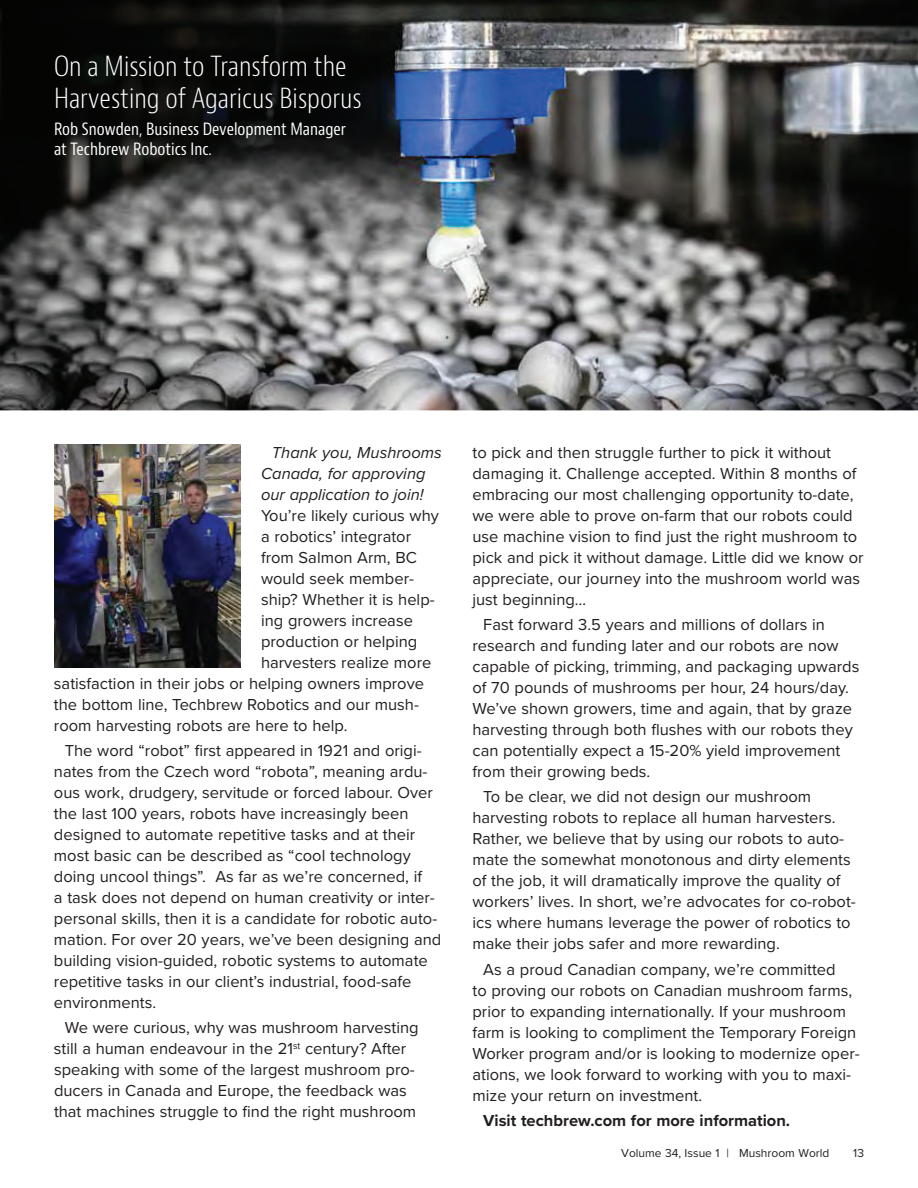
<style>
.page{position:relative;width:918px;height:1188px;background:#fff}
.page>*{position:absolute;margin:0;border:0;box-sizing:border-box;transform-origin:0 0}
.t1{font:300 condensed 27px/32.4px "Bernino Sans";color:#fff}
.t2{font:16.5px/21px "Proxima Nova";color:#231f20}
.t3{font:condensed 16.5px/19.8px "Bernino Sans";color:#fff}
.t4{font:italic 16.5px/21px "Proxima Nova";color:#231f20}
.t5{font:700 16.5px "Proxima Nova";color:#231f20}
.t6{font:12px "Proxima Nova";color:#231f20}
</style>
<div class="page">
<img style="left:0;top:0;width:918px;height:410px">
<img style="left:54px;top:445px;width:187px;height:222px">
<img style="left:2px;top:0;width:395px;height:179px">
<h1 class="t1" style="left:54px;top:50px;width:309px">On a Mission to Transform the<br>Harvesting of Agaricus Bisporus</h1>
<p class="t3" style="left:54px;top:120px;width:294px">Rob Snowden, Business Development Manager at Techbrew Robotics Inc.</p>
<p class="t4" style="left:261px;top:443px;width:182px;text-indent:11px">Thank you, Mushrooms<br>Canada, for approving our application to join!</p>
<p class="t2" style="left:261px;top:506px;width:179px">You’re likely curious why</p>
<p class="t2" style="left:261px;top:527px;width:152px">a robotics’ integrator</p>
<p class="t2" style="left:261px;top:548px;width:157px">from Salmon Arm, BC</p>
<p class="t2" style="left:261px;top:569px;width:155px">would seek member-</p>
<p class="t2" style="left:261px;top:590px;width:175px">ship? Whether it is help-</p>
<p class="t2" style="left:261px;top:611px;width:153px">ing growers increase</p>
<p class="t2" style="left:261px;top:632px;width:158px">production or helping</p>
<p class="t2" style="left:261px;top:653px;width:172px">harvesters realize more</p>
<p class="t2" style="left:54px;top:674px;width:372px">satisfaction in their jobs or helping owners improve</p>
<p class="t2" style="left:54px;top:695px;width:367px">the bottom line, Techbrew Robotics and our mush-</p>
<p class="t2" style="left:54px;top:716px;width:295px">room harvesting robots are here to help.</p>
<p class="t2" style="left:54px;top:741px;width:389px;text-indent:11px">The word “robot” first appeared in 1921 and origi&shy;nates from the Czech word “robota”, meaning ardu&shy;ous work, drudgery, servitude or forced labour. Over the last 100 years, robots have increasingly been designed to automate repetitive tasks and at their most basic can be described as “cool technology doing uncool things”. As far as we’re concerned, if<br>a task does not depend on human creativity or inter&shy;personal skills, then it is a candidate for robotic auto&shy;mation. For over 20 years, we’ve been designing and building vision-guided, robotic systems to automate repetitive tasks in our client’s industrial, food-safe environments.</p>
<p class="t2" style="left:54px;top:1018px;width:366px;text-indent:11px">We were curious, why was mushroom harvesting still a human endeavour in the 21<sup>st</sup> century? After speaking with some of the largest mushroom pro&shy;ducers in Canada and Europe, the feedback was that machines struggle to find the right mushroom</p>
<p class="t2" style="left:473px;top:443px;width:393px">to pick and then struggle further to pick it without damaging it. Challenge accepted. Within 8 months of embracing our most challenging opportunity to-date, we were able to prove on-farm that our robots could use machine vision to find just the right mushroom to pick and pick it without damage. Little did we know or appreciate, our journey into the mushroom world was just beginning…</p>
<p class="t2" style="left:473px;top:615px;width:388px;text-indent:11px">Fast forward 3.5 years and millions of dollars in research and funding later and our robots are now capable of picking, trimming, and packaging upwards of 70 pounds of mushrooms per hour, 24 hours/day.<br>We’ve shown growers, time and again, that by graze harvesting through both flushes with our robots they can potentially expect a 15-20% yield improvement from their growing beds.</p>
<p class="t2" style="left:473px;top:787px;width:385px;text-indent:11px">To be clear, we did not design our mushroom harvesting robots to replace all human harvesters.<br>Rather, we believe that by using our robots to auto&shy;mate the somewhat monotonous and dirty elements of the job, it will dramatically improve the quality of workers’ lives. In short, we’re advocates for co-robot&shy;ics where humans leverage the power of robotics to make their jobs safer and more rewarding.</p>
<p class="t2" style="left:473px;top:960px;width:389px;text-indent:11px">As a proud Canadian company, we’re committed<br>to proving our robots on Canadian mushroom farms, prior to expanding internationally. If your mushroom farm is looking to compliment the Temporary Foreign Worker program and/or is looking to modernize oper&shy;ations, we look forward to working with you to maxi&shy;mize your return on investment.</p>
<p class="t5" style="left:483px;top:1114px;width:308px">Visit techbrew.com for more information.</p>
<p class="t6" style="left:621px;top:1148px;width:210px">Volume 34, Issue 1 | Mushroom World</p>
<p class="t6" style="left:853px;top:1148px;width:12px">13</p>
</div>
